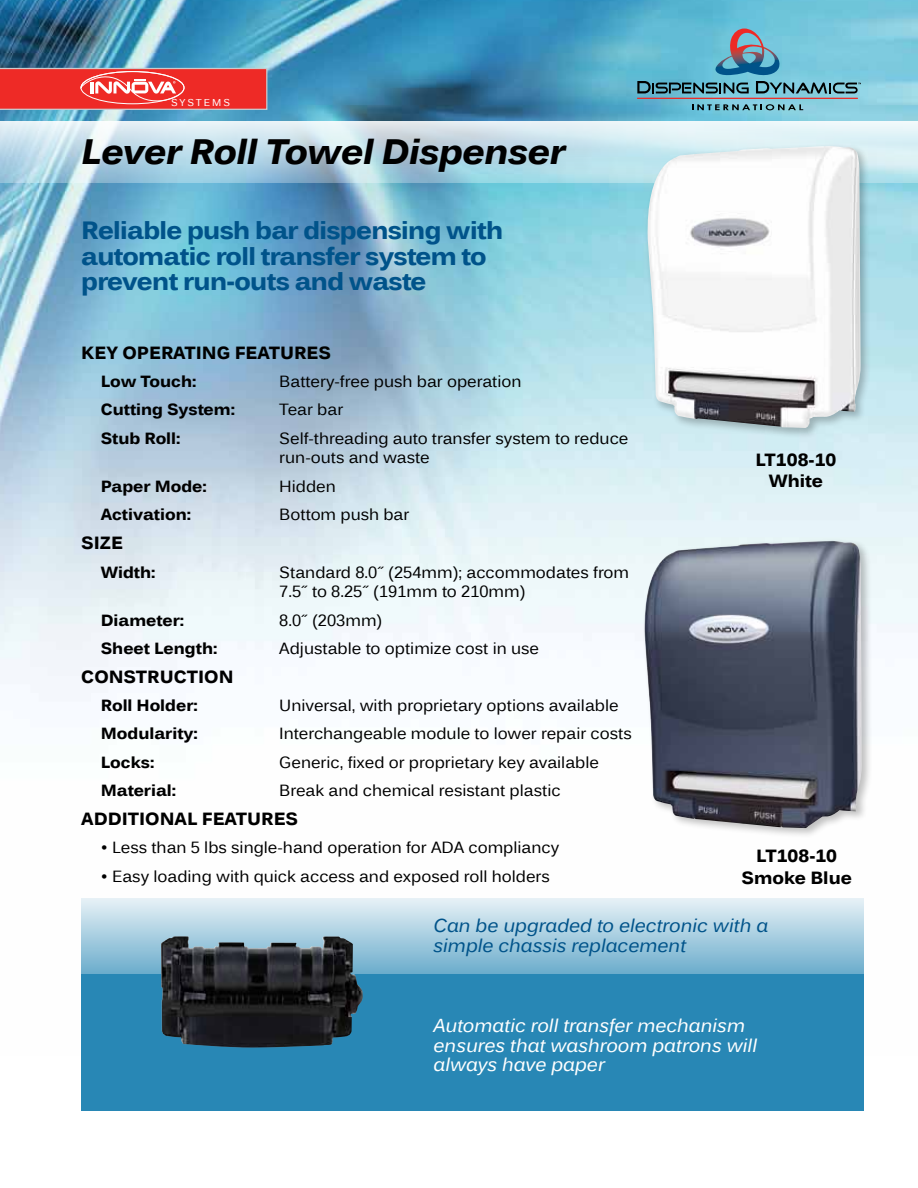
<style>
.page{position:relative;width:918px;height:1188px;background:#fff}
.page>*{position:absolute;margin:0;border:0;box-sizing:border-box;transform-origin:0 0}
.t1{font:italic 700 36px "Endurance Pro";letter-spacing:-.01em;color:#000}
.t2{font:700 25.5px/25.5px "Endurance Pro";letter-spacing:-.025em;color:#00538a}
.t3{font:italic 19.2px/19.5px "Endurance Pro";color:#fff}
.t4{font:italic 19.2px/19.5px "Endurance Pro";color:#00538a}
.t5{font:700 18px/21.6px "Endurance Pro";color:#000;text-align:center}
.t6{font:16.5px/19.5px "Endurance Pro";color:#000}
.t7{font:700 16.5px "Endurance Pro";color:#000}
.t8{font:10.2px "Endurance Pro";letter-spacing:.19em;color:#fff}
</style>
<div class="page">
<img style="left:0;top:0;width:918px;height:899px">
<svg style="left:692px;top:104px;width:111px;height:6px"></svg>
<hr style="left:637px;top:98px;width:221px;height:1px;background:#ee2a26">
<svg style="left:637px;top:28px;width:224px;height:66px;background:#67acc1"></svg>
<svg style="left:0;top:121px;width:918px;height:62px;background:#c4dfe9"></svg>
<div style="left:81px;top:899px;width:783px;height:104px;background:#2887b5"></div>
<svg style="left:81px;top:899px;width:783px;height:75px;background:#acd0e2"></svg>
<div style="left:644px;top:143px;width:228px;height:296px;background:#000;opacity:.25"></div>
<img style="left:645px;top:146px;width:216px;height:282px">
<div style="left:641px;top:538px;width:232px;height:301px;background:#000;opacity:.25"></div>
<img style="left:642px;top:541px;width:220px;height:287px">
<div style="left:81px;top:986px;width:783px;height:125px;background:#2887b5"></div>
<svg style="left:0;top:65px;width:267px;height:45px;background:#e24b4a"></svg>
<img style="left:161px;top:936px;width:202px;height:112px">
<p class="t8" style="left:171px;top:96px;width:61px">SYSTEMS</p>
<h1 class="t1" style="left:81px;top:126px;width:486px">Lever Roll Towel Dispenser</h1>
<h2 class="t2" style="left:81px;top:217px;width:423px">Reliable push bar dispensing with automatic roll transfer system to prevent run-outs and waste</h2>
<p class="t5" style="left:81px;top:341px;width:251px">KEY OPERATING FEATURES</p>
<p class="t7" style="left:101px;top:370px;width:97px">Low Touch:</p>
<p class="t6" style="left:279px;top:371px;width:244px">Battery-free push bar operation</p>
<p class="t7" style="left:101px;top:398px;width:136px">Cutting System:</p>
<p class="t6" style="left:279px;top:399px;width:65px">Tear bar</p>
<p class="t7" style="left:101px;top:427px;width:81px">Stub Roll:</p>
<p class="t6" style="left:279px;top:428px;width:351px">Self-threading auto transfer system to reduce run-outs and waste</p>
<p class="t7" style="left:101px;top:475px;width:108px">Paper Mode:</p>
<p class="t6" style="left:279px;top:476px;width:58px">Hidden</p>
<p class="t7" style="left:101px;top:503px;width:92px">Activation:</p>
<p class="t6" style="left:279px;top:504px;width:132px">Bottom push bar</p>
<p class="t5" style="left:81px;top:531px;width:43px">SIZE</p>
<p class="t7" style="left:101px;top:560px;width:56px">Width:</p>
<p class="t6" style="left:279px;top:561px;width:351px">Standard 8.0˝ (254mm); accommodates from<br>7.5˝ to 8.25˝ (191mm to 210mm)</p>
<p class="t7" style="left:101px;top:608px;width:85px">Diameter:</p>
<p class="t6" style="left:279px;top:609px;width:105px">8.0˝ (203mm)</p>
<p class="t7" style="left:101px;top:637px;width:118px">Sheet Length:</p>
<p class="t6" style="left:279px;top:638px;width:261px">Adjustable to optimize cost in use</p>
<p class="t5" style="left:81px;top:665px;width:154px">CONSTRUCTION</p>
<p class="t7" style="left:101px;top:694px;width:99px">Roll Holder:</p>
<p class="t6" style="left:279px;top:695px;width:341px">Universal, with proprietary options available</p>
<p class="t7" style="left:101px;top:722px;width:99px">Modularity:</p>
<p class="t6" style="left:279px;top:723px;width:354px">Interchangeable module to lower repair costs</p>
<p class="t7" style="left:101px;top:751px;width:55px">Locks:</p>
<p class="t6" style="left:279px;top:752px;width:321px">Generic, fixed or proprietary key available</p>
<p class="t7" style="left:101px;top:779px;width:77px">Material:</p>
<p class="t6" style="left:279px;top:780px;width:283px">Break and chemical resistant plastic</p>
<p class="t5" style="left:81px;top:807px;width:218px">ADDITIONAL FEATURES</p>
<p class="t6" style="left:101px;top:837px;width:460px">• Less than 5 lbs single-hand operation for ADA compliancy</p>
<p class="t6" style="left:101px;top:866px;width:450px">• Easy loading with quick access and exposed roll holders</p>
<p class="t5" style="left:756px;top:448px;width:82px">LT108-10<br>White</p>
<p class="t5" style="left:741px;top:844px;width:112px">LT108-10<br>Smoke Blue</p>
<p class="t4" style="left:434px;top:915px;width:336px">Can be upgraded to electronic with a simple chassis replacement</p>
<p class="t3" style="left:434px;top:1015px;width:325px">Automatic roll transfer mechanism ensures that washroom patrons will always have paper</p>
</div>
